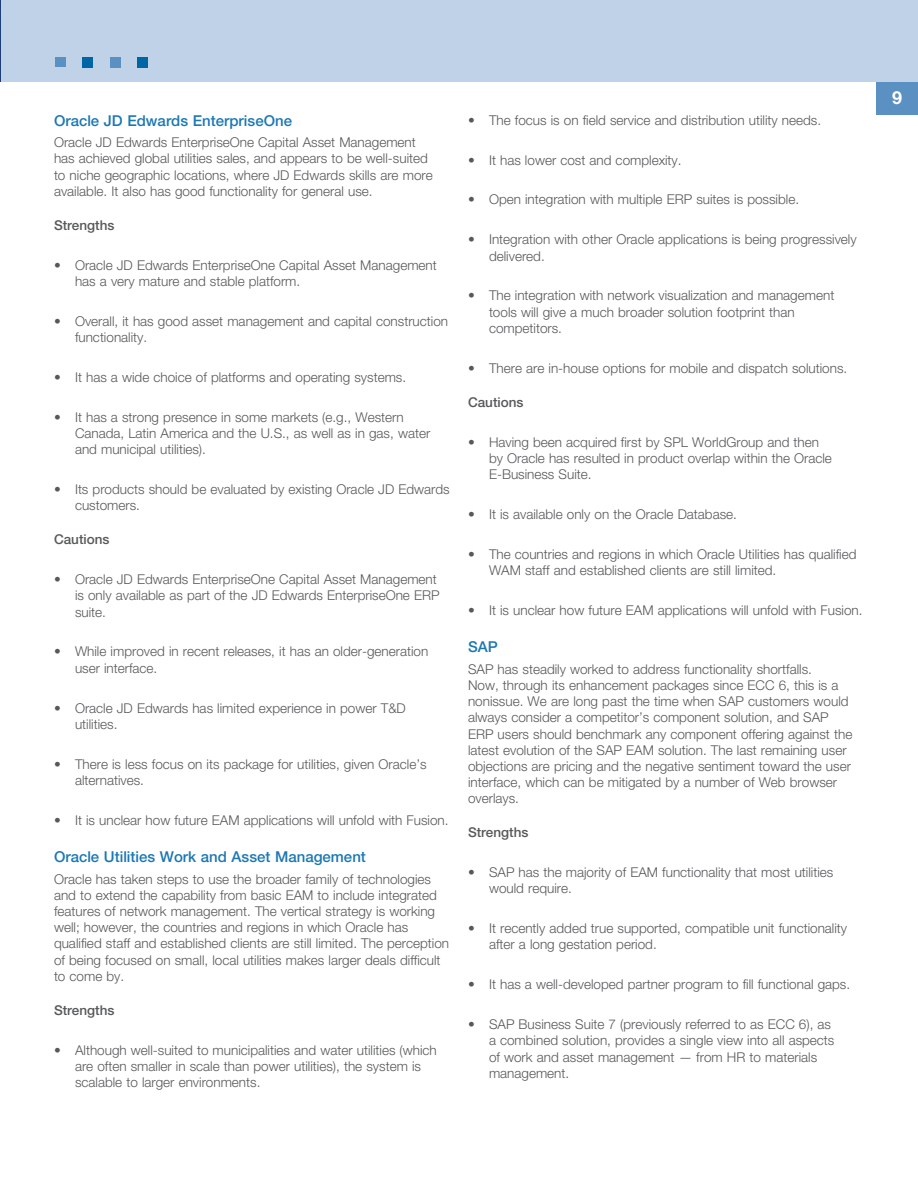
<style>
.page{position:relative;width:918px;height:1188px;background:#fff}
.page>*{position:absolute;margin:0;border:0;box-sizing:border-box;transform-origin:0 0}
.t1{font:700 18px "Helvetica Neue LT";color:#fff}
.subhead{font:500 15px "Helvetica Neue LT";color:#1b78b2}
.bullet{font:300 13.5px/16.2px "Helvetica Neue LT";color:#57585a}
.body{font:300 13.5px/16.2px "Helvetica Neue LT";color:#57585a}
.body-2{font:500 13.5px "Helvetica Neue LT";color:#57585a}
</style>
<div class="page">
<div style="left:876px;top:79px;width:42px;height:36px;background:#5a90c2"></div>
<div style="left:0;top:0;width:918px;height:81px;background:#c0d2e8"></div>
<div style="left:55px;top:58px;width:10px;height:9px;background:#5a90c2"></div>
<div style="left:83px;top:57px;width:10px;height:11px;background:#0065a4"></div>
<div style="left:110px;top:57px;width:10px;height:11px;background:#5a90c2"></div>
<div style="left:138px;top:57px;width:10px;height:11px;background:#0065a4"></div>
<img style="left:0;top:0;width:1px;height:81px">
<p class="subhead" style="left:54px;top:111px;width:240px">Oracle JD Edwards EnterpriseOne</p>
<p class="body" style="left:54px;top:134px;width:380px">Oracle JD Edwards EnterpriseOne Capital Asset Management has achieved global utilities sales, and appears to be well-suited to niche geographic locations, where JD Edwards skills are more available. It also has good functionality for general use.</p>
<p class="body-2" style="left:54px;top:217px;width:62px">Strengths</p>
<p class="bullet" style="left:75px;top:257px;width:363px;text-indent:-21px">• Oracle JD Edwards EnterpriseOne Capital Asset Management has a very mature and stable platform.</p>
<p class="bullet" style="left:75px;top:313px;width:375px;text-indent:-21px">• Overall, it has good asset management and capital construction functionality.</p>
<p class="bullet" style="left:54px;top:369px;width:354px">• It has a wide choice of platforms and operating systems.</p>
<p class="bullet" style="left:75px;top:409px;width:357px;text-indent:-21px">• It has a strong presence in some markets (e.g., Western<br>Canada, Latin America and the U.S., as well as in gas, water and municipal utilities).</p>
<p class="bullet" style="left:75px;top:481px;width:376px;text-indent:-21px">• Its products should be evaluated by existing Oracle JD Edwards customers.</p>
<p class="body-2" style="left:54px;top:531px;width:57px">Cautions</p>
<p class="bullet" style="left:75px;top:571px;width:366px;text-indent:-21px">• Oracle JD Edwards EnterpriseOne Capital Asset Management is only available as part of the JD Edwards EnterpriseOne ERP suite.</p>
<p class="bullet" style="left:75px;top:643px;width:355px;text-indent:-21px">• While improved in recent releases, it has an older-generation user interface.</p>
<p class="bullet" style="left:75px;top:699px;width:332px;text-indent:-21px">• Oracle JD Edwards has limited experience in power T&amp;D utilities.</p>
<p class="bullet" style="left:75px;top:756px;width:353px;text-indent:-21px">• There is less focus on its package for utilities, given Oracle’s alternatives.</p>
<p class="bullet" style="left:54px;top:812px;width:396px">• It is unclear how future EAM applications will unfold with Fusion.</p>
<p class="subhead" style="left:54px;top:848px;width:313px">Oracle Utilities Work and Asset Management</p>
<p class="body" style="left:54px;top:870px;width:397px">Oracle has taken steps to use the broader family of technologies and to extend the capability from basic EAM to include integrated features of network management. The vertical strategy is working well; however, the countries and regions in which Oracle has qualified staff and established clients are still limited. The perception of being focused on small, local utilities makes larger deals difficult to come by.</p>
<p class="body-2" style="left:54px;top:1002px;width:62px">Strengths</p>
<p class="bullet" style="left:75px;top:1041px;width:363px;text-indent:-21px">• Although well-suited to municipalities and water utilities (which are often smaller in scale than power utilities), the system is scalable to larger environments.</p>
<p class="bullet" style="left:468px;top:111px;width:355px">• The focus is on field service and distribution utility needs.</p>
<p class="bullet" style="left:468px;top:151px;width:215px">• It has lower cost and complexity.</p>
<p class="bullet" style="left:468px;top:191px;width:333px">• Open integration with multiple ERP suites is possible.</p>
<p class="bullet" style="left:489px;top:231px;width:369px;text-indent:-21px">• Integration with other Oracle applications is being progressively delivered.</p>
<p class="bullet" style="left:489px;top:287px;width:347px;text-indent:-21px">• The integration with network visualization and management tools will give a much broader solution footprint than competitors.</p>
<p class="bullet" style="left:468px;top:360px;width:381px">• There are in-house options for mobile and dispatch solutions.</p>
<p class="body-2" style="left:468px;top:394px;width:57px">Cautions</p>
<p class="bullet" style="left:489px;top:433px;width:344px;text-indent:-21px">• Having been acquired first by SPL WorldGroup and then by Oracle has resulted in product overlap within the Oracle<br>E-Business Suite.</p>
<p class="bullet" style="left:468px;top:506px;width:270px">• It is available only on the Oracle Database.</p>
<p class="bullet" style="left:489px;top:546px;width:369px;text-indent:-21px">• The countries and regions in which Oracle Utilities has qualified<br>WAM staff and established clients are still limited.</p>
<p class="bullet" style="left:468px;top:602px;width:396px">• It is unclear how future EAM applications will unfold with Fusion.</p>
<p class="subhead" style="left:468px;top:638px;width:31px">SAP</p>
<p class="body" style="left:468px;top:661px;width:386px">SAP has steadily worked to address functionality shortfalls.<br>Now, through its enhancement packages since ECC 6, this is a nonissue. We are long past the time when SAP customers would always consider a competitor’s component solution, and SAP ERP users should benchmark any component offering against the latest evolution of the SAP EAM solution. The last remaining user objections are pricing and the negative sentiment toward the user interface, which can be mitigated by a number of Web browser overlays.</p>
<p class="body-2" style="left:468px;top:824px;width:62px">Strengths</p>
<p class="bullet" style="left:489px;top:864px;width:346px;text-indent:-21px">• SAP has the majority of EAM functionality that most utilities would require.</p>
<p class="bullet" style="left:489px;top:920px;width:360px;text-indent:-21px">• It recently added true supported, compatible unit functionality after a long gestation period.</p>
<p class="bullet" style="left:468px;top:976px;width:384px">• It has a well-developed partner program to fill functional gaps.</p>
<p class="bullet" style="left:489px;top:1016px;width:347px;text-indent:-21px">• SAP Business Suite 7 (previously referred to as ECC 6), as a combined solution, provides a single view into all aspects of work and asset management — from HR to materials management.</p>
<h1 class="t1" style="left:892px;top:87px;width:12px">9</h1>
</div>
